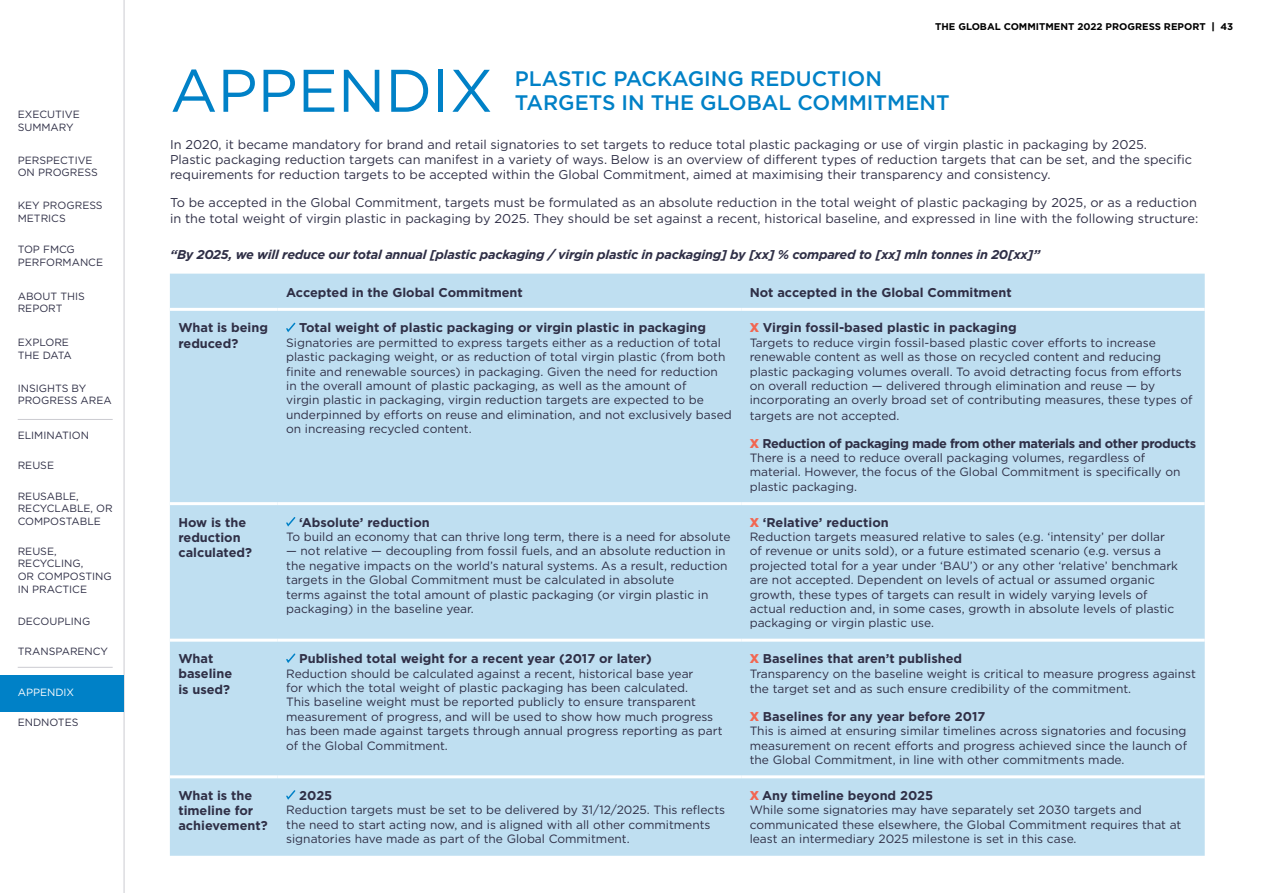
<style>
.page{position:relative;width:1263px;height:893px;background:#fff}
.page>*{position:absolute;margin:0;border:0;box-sizing:border-box;transform-origin:0 0}
.t1{font:60px "Gotham";color:#0081c7}
.t2{font:500 21px/24px "Gotham";color:#0081c7}
.t3{font:12.75px/15.3px "Gotham";color:#2f2f46}
.t4{font:700 12.75px/15.3px "Gotham";color:#2f2f46}
.t5{font:italic 700 12.75px "Gotham";letter-spacing:-.02em;color:#2f2f46}
.t6{font:700 12.75px "Gotham";letter-spacing:-.03em;color:#2f2f46}
.t7{font:12px/14.4px "Gotham";color:#2f2f46}
.t8{font:10.5px/12.6px "Gotham";color:#2f2f46}
.t9{font:10.5px "Gotham";color:#fff}
.t10{font:700 9.75px "Gotham";color:#000}
.s1{font-weight:900}
.s2{font-weight:900;color:#f26651}
</style>
<div class="page">
<hr style="left:124px;top:0;width:1px;height:893px;background:#cbcbd1">
<hr style="left:18px;top:419px;width:95px;height:1px;background:#cbcbd1">
<hr style="left:18px;top:667px;width:95px;height:1px;background:#cbcbd1">
<div style="left:0;top:675px;width:123px;height:36px;background:#0081c7"></div>
<div style="left:170px;top:274px;width:1035px;height:582px;background:#bfdff1"></div>
<hr style="left:170px;top:308px;width:108px;height:3px;background:#fff">
<hr style="left:278px;top:308px;width:463px;height:3px;background:#fff">
<hr style="left:741px;top:308px;width:464px;height:3px;background:#fff">
<hr style="left:170px;top:502px;width:108px;height:3px;background:#fff">
<hr style="left:278px;top:502px;width:463px;height:3px;background:#fff">
<hr style="left:741px;top:502px;width:464px;height:3px;background:#fff">
<hr style="left:170px;top:639px;width:108px;height:3px;background:#fff">
<hr style="left:278px;top:639px;width:463px;height:3px;background:#fff">
<hr style="left:741px;top:639px;width:464px;height:3px;background:#fff">
<hr style="left:170px;top:775px;width:108px;height:3px;background:#fff">
<hr style="left:278px;top:775px;width:463px;height:3px;background:#fff">
<hr style="left:741px;top:775px;width:464px;height:3px;background:#fff">
<svg style="left:285px;top:321px;width:12px;height:13px"></svg>
<svg style="left:285px;top:516px;width:12px;height:12px"></svg>
<svg style="left:285px;top:652px;width:12px;height:12px"></svg>
<svg style="left:285px;top:789px;width:12px;height:12px"></svg>
<p class="t8" style="left:18px;top:108px;width:64px">EXECUTIVE<br>SUMMARY</p>
<p class="t8" style="left:18px;top:153px;width:82px">PERSPECTIVE<br>ON PROGRESS</p>
<p class="t8" style="left:18px;top:199px;width:86px">KEY PROGRESS<br>METRICS</p>
<p class="t8" style="left:18px;top:243px;width:87px">TOP FMCG<br>PERFORMANCE</p>
<p class="t8" style="left:18px;top:289px;width:69px">ABOUT THIS<br>REPORT</p>
<p class="t8" style="left:18px;top:336px;width:56px">EXPLORE<br>THE DATA</p>
<p class="t8" style="left:18px;top:381px;width:96px">INSIGHTS BY<br>PROGRESS AREA</p>
<p class="t8" style="left:18px;top:429px;width:73px">ELIMINATION</p>
<p class="t8" style="left:18px;top:459px;width:38px">REUSE</p>
<p class="t8" style="left:18px;top:490px;width:96px">REUSABLE,<br>RECYCLABLE, OR<br>COMPOSTABLE</p>
<p class="t8" style="left:18px;top:545px;width:96px">REUSE,<br>RECYCLING,<br>OR COMPOSTING<br>IN PRACTICE</p>
<p class="t8" style="left:18px;top:615px;width:74px">DECOUPLING</p>
<p class="t8" style="left:18px;top:645px;width:92px">TRANSPARENCY</p>
<p class="t9" style="left:18px;top:686px;width:58px">APPENDIX</p>
<p class="t8" style="left:18px;top:716px;width:62px">ENDNOTES</p>
<p class="t10" style="left:935px;top:20px;width:299px">THE GLOBAL COMMITMENT 2022 PROGRESS REPORT <span class="s1">|</span> 43</p>
<h1 class="t1" style="left:170px;top:52px;width:325px">APPENDIX</h1>
<h2 class="t2" style="left:515px;top:66px;width:436px">PLASTIC PACKAGING REDUCTION<br>TARGETS IN THE GLOBAL COMMITMENT</h2>
<p class="t3" style="left:170px;top:136px;width:1023px">In 2020, it became mandatory for brand and retail signatories to set targets to reduce total plastic packaging or use of virgin plastic in packaging by 2025.<br>Plastic packaging reduction targets can manifest in a variety of ways. Below is an overview of different types of reduction targets that can be set, and the specific requirements for reduction targets to be accepted within the Global Commitment, aimed at maximising their transparency and consistency.</p>
<p class="t3" style="left:170px;top:195px;width:1030px">To be accepted in the Global Commitment, targets must be formulated as an absolute reduction in the total weight of plastic packaging by 2025, or as a reduction in the total weight of virgin plastic in packaging by 2025. They should be set against a recent, historical baseline, and expressed in line with the following structure:</p>
<p class="t5" style="left:170px;top:246px;width:872px">“By 2025, we will reduce our total annual [plastic packaging / virgin plastic in packaging] by [xx] % compared to [xx] mln tonnes in 20[xx]”</p>
<p class="t4" style="left:286px;top:284px;width:238px">Accepted in the Global Commitment</p>
<p class="t4" style="left:750px;top:284px;width:264px">Not accepted in the Global Commitment</p>
<p class="t4" style="left:178px;top:320px;width:91px">What is being reduced?</p>
<p class="t4" style="left:299px;top:320px;width:408px">Total weight of plastic packaging or virgin plastic in packaging</p>
<p class="t7" style="left:286px;top:335px;width:447px">Signatories are permitted to express targets either as a reduction of total plastic packaging weight, or as reduction of total virgin plastic (from both finite and renewable sources) in packaging. Given the need for reduction<br>in the overall amount of plastic packaging, as well as the amount of<br>virgin plastic in packaging, virgin reduction targets are expected to be underpinned by efforts on reuse and elimination, and not exclusively based on increasing recycled content.</p>
<p class="t4" style="left:178px;top:514px;width:75px">How is the reduction calculated?</p>
<p class="t4" style="left:299px;top:514px;width:132px">‘Absolute’ reduction</p>
<p class="t7" style="left:286px;top:529px;width:446px">To build an economy that can thrive long term, there is a need for absolute</p>
<p class="t7" style="left:286px;top:544px;width:443px">— not relative — decoupling from fossil fuels, and an absolute reduction in the negative impacts on the world’s natural systems. As a result, reduction targets in the Global Commitment must be calculated in absolute<br>terms against the total amount of plastic packaging (or virgin plastic in packaging) in the baseline year.</p>
<p class="t4" style="left:178px;top:651px;width:55px">What baseline is used?</p>
<p class="t4" style="left:299px;top:651px;width:354px">Published total weight for a recent year (2017 or later)</p>
<p class="t7" style="left:286px;top:666px;width:438px">Reduction should be calculated against a recent, historical base year<br>for which the total weight of plastic packaging has been calculated.<br>This baseline weight must be reported publicly to ensure transparent measurement of progress, and will be used to show how much progress has been made against targets through annual progress reporting as part of the Global Commitment.</p>
<p class="t4" style="left:178px;top:787px;width:91px">What is the timeline for achievement?</p>
<p class="t4" style="left:299px;top:787px;width:35px">2025</p>
<p class="t7" style="left:286px;top:802px;width:441px">Reduction targets must be set to be delivered by 31/12/2025. This reflects the need to start acting now, and is aligned with all other commitments signatories have made as part of the Global Commitment.</p>
<p class="t4" style="left:750px;top:320px;width:268px"><span class="s2">X</span> Virgin fossil-based plastic in packaging</p>
<p class="t7" style="left:750px;top:335px;width:444px">Targets to reduce virgin fossil-based plastic cover efforts to increase renewable content as well as those on recycled content and reducing plastic packaging volumes overall. To avoid detracting focus from efforts on overall reduction — delivered through elimination and reuse — by incorporating an overly broad set of contributing measures, these types of targets are not accepted.</p>
<p class="t6" style="left:750px;top:435px;width:448px"><span class="s2">X</span> Reduction of packaging made from other materials and other products</p>
<p class="t7" style="left:750px;top:450px;width:432px">There is a need to reduce overall packaging volumes, regardless of material. However, the focus of the Global Commitment is specifically on plastic packaging.</p>
<p class="t4" style="left:750px;top:514px;width:141px"><span class="s2">X</span> ‘Relative’ reduction</p>
<p class="t7" style="left:750px;top:529px;width:430px">Reduction targets measured relative to sales (e.g. ‘intensity’ per dollar of revenue or units sold), or a future estimated scenario (e.g. versus a projected total for a year under ‘BAU’) or any other ‘relative’ benchmark are not accepted. Dependent on levels of actual or assumed organic growth, these types of targets can result in widely varying levels of actual reduction and, in some cases, growth in absolute levels of plastic packaging or virgin plastic use.</p>
<p class="t4" style="left:750px;top:651px;width:214px"><span class="s2">X</span> Baselines that aren’t published</p>
<p class="t7" style="left:750px;top:665px;width:448px;line-height:15.3px">Transparency on the baseline weight is critical to measure progress against the target set and as such ensure credibility of the commitment.</p>
<p class="t4" style="left:750px;top:709px;width:237px"><span class="s2">X</span> Baselines for any year before 2017</p>
<p class="t7" style="left:750px;top:724px;width:439px;text-align:justify">This is aimed at ensuring similar timelines across signatories and focusing measurement on recent efforts and progress achieved since the launch of the Global Commitment, in line with other commitments made.</p>
<p class="t4" style="left:750px;top:787px;width:185px"><span class="s2">X</span> Any timeline beyond 2025</p>
<p class="t7" style="left:750px;top:802px;width:433px">While some signatories may have separately set 2030 targets and communicated these elsewhere, the Global Commitment requires that at least an intermediary 2025 milestone is set in this case.</p>
</div>
